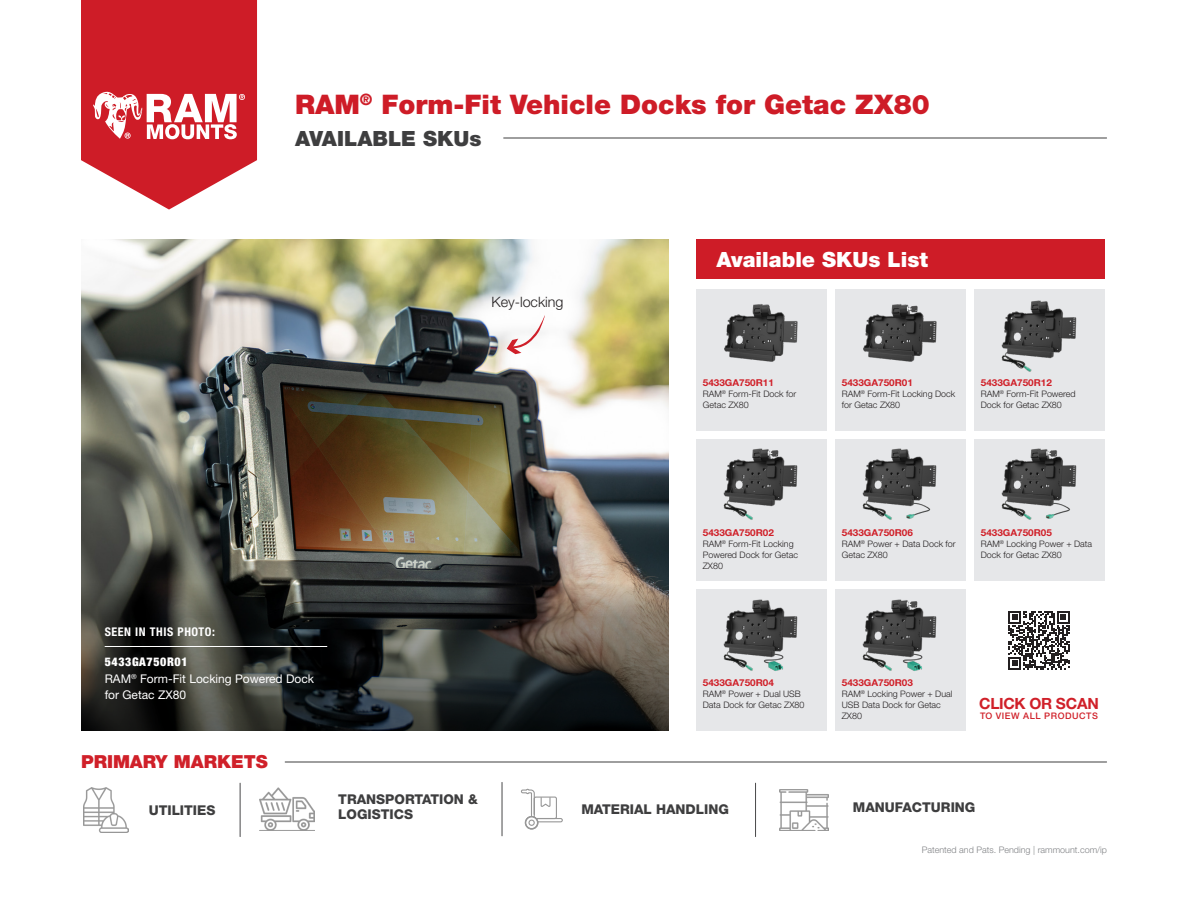
<style>
.page{position:relative;width:1188px;height:918px;background:#fff}
.page>*{position:absolute;margin:0;border:0;box-sizing:border-box;transform-origin:0 0}
.t1{font:900 27px "Helvetica Neue LT Std";color:#ce1c27}
.Subtitle_14_gray_points_indent{font:900 21px "Helvetica Neue LT Std";color:#fff}
.Subtitle_14_gray_points_indent-2{font:900 21px "Helvetica Neue LT Std";color:#3e3e3f}
.Subtitle_14_gray_points_indent-3{font:900 18px "Helvetica Neue LT Std";color:#d02029}
.RED_Part_numbers{font:700 15.45px "Helvetica Neue LT Std";letter-spacing:-.02em;color:#d02029}
.Features_aligned_to_the_center{font:300 14.25px "Helvetica Neue LT Std";color:#231f20}
._9_points{font:800 13.5px "Helvetica Neue LT Std";color:#3e3e3f}
.Picture_Captions_45_Light_white_copy{font:12px/16.5px "Helvetica Neue LT Std";color:#fff}
.SEEN_IN_THIS_PHOTO_white{font:700 condensed 12px "Helvetica Neue LT Std";letter-spacing:.05em;color:#fff}
.Picture_Caption_WHITE{font:900 condensed 12px "Helvetica Neue LT Std";letter-spacing:.05em;color:#fff}
.Features_aligned_to_the_center-2{font:700 9.45px "Helvetica Neue LT Std";color:#d02029;scale:1.04 1}
.Features_aligned_to_the_center-3{font:300 9px/10.9px "Helvetica Neue LT Std";color:#231f20}
.t2{font:300 9px "Helvetica Neue LT Std";color:#808285}
.RED_Part_numbers-2{font:500 9px "Helvetica Neue LT Std";letter-spacing:.06em;color:#d02029}
</style>
<div class="page">
<img style="left:81px;top:240px;width:588px;height:343px">
<div style="left:696px;top:240px;width:408px;height:39px;background:#ce1c27"></div>
<hr style="left:504px;top:138px;width:603px;height:1px;background:#3e3e3f">
<hr style="left:240px;top:783px;width:1px;height:54px;background:#3e3e3f">
<hr style="left:755px;top:783px;width:1px;height:54px;background:#3e3e3f">
<hr style="left:502px;top:782px;width:1px;height:54px;background:#3e3e3f">
<hr style="left:285px;top:762px;width:822px;height:1px;background:#3e3e3f">
<svg style="left:1008px;top:611px;width:62px;height:59px"></svg>
<img style="left:260px;top:787px;width:54px;height:44px">
<img style="left:779px;top:789px;width:50px;height:42px">
<svg style="left:507px;top:308px;width:41px;height:46px"></svg>
<div style="left:696px;top:289px;width:130px;height:142px;background:#e6e7e9"></div>
<div style="left:696px;top:439px;width:130px;height:142px;background:#e6e7e9"></div>
<div style="left:696px;top:589px;width:130px;height:142px;background:#e6e7e9"></div>
<div style="left:835px;top:289px;width:130px;height:142px;background:#e6e7e9"></div>
<div style="left:835px;top:439px;width:130px;height:142px;background:#e6e7e9"></div>
<div style="left:835px;top:589px;width:130px;height:142px;background:#e6e7e9"></div>
<div style="left:974px;top:289px;width:130px;height:142px;background:#e6e7e9"></div>
<div style="left:974px;top:439px;width:130px;height:142px;background:#e6e7e9"></div>
<img style="left:863px;top:304px;width:74px;height:58px">
<img style="left:862px;top:448px;width:75px;height:72px">
<img style="left:862px;top:599px;width:75px;height:72px">
<img style="left:724px;top:304px;width:74px;height:58px">
<img style="left:723px;top:448px;width:75px;height:72px">
<img style="left:723px;top:599px;width:75px;height:72px">
<img style="left:1002px;top:300px;width:75px;height:72px">
<img style="left:1002px;top:448px;width:75px;height:72px">
<img style="left:83px;top:787px;width:45px;height:45px">
<svg style="left:521px;top:788px;width:42px;height:42px"></svg>
<svg style="left:81px;top:583px;width:588px;height:148px;background:#343431"></svg>
<hr style="left:105px;top:646px;width:222px;height:1px;background:#fff">
<svg style="left:81px;top:0;width:176px;height:210px"></svg>
<h1 class="t1" style="left:295px;top:88px;width:636px">RAM<sup>®</sup> Form-Fit Vehicle Docks for Getac ZX80</h1>
<p class="Subtitle_14_gray_points_indent-2" style="left:295px;top:125px;width:188px">AVAILABLE SKUs</p>
<p class="Features_aligned_to_the_center" style="left:491px;top:293px;width:74px">Key-locking</p>
<p class="Subtitle_14_gray_points_indent" style="left:716px;top:247px;width:213px">Available SKUs List</p>
<p class="Features_aligned_to_the_center-2" style="left:703px;top:377px;width:70px">5433GA750R11</p>
<p class="Features_aligned_to_the_center-3" style="left:703px;top:389px;width:95px">RAM<sup>®</sup> Form-Fit Dock for<br>Getac ZX80</p>
<p class="Features_aligned_to_the_center-2" style="left:842px;top:377px;width:70px">5433GA750R01</p>
<p class="Features_aligned_to_the_center-3" style="left:842px;top:389px;width:115px">RAM<sup>®</sup> Form-Fit Locking Dock for Getac ZX80</p>
<p class="Features_aligned_to_the_center-2" style="left:981px;top:377px;width:70px">5433GA750R12</p>
<p class="Features_aligned_to_the_center-3" style="left:981px;top:389px;width:96px">RAM<sup>®</sup> Form-Fit Powered<br>Dock for Getac ZX80</p>
<p class="SEEN_IN_THIS_PHOTO_white" style="left:105px;top:625px;width:112px">SEEN IN THIS PHOTO:</p>
<p class="Picture_Caption_WHITE" style="left:105px;top:655px;width:84px">5433GA750R01</p>
<p class="Picture_Captions_45_Light_white_copy" style="left:105px;top:670px;width:211px">RAM<sup>®</sup> Form-Fit Locking Powered Dock for Getac ZX80</p>
<p class="Subtitle_14_gray_points_indent-3" style="left:81px;top:751px;width:188px">PRIMARY MARKETS</p>
<p class="_9_points" style="left:149px;top:802px;width:68px">UTILITIES</p>
<p class="_9_points" style="left:338px;top:791px;width:141px">TRANSPORTATION &amp;</p>
<p class="_9_points" style="left:338px;top:806px;width:76px">LOGISTICS</p>
<p class="Features_aligned_to_the_center-2" style="left:703px;top:527px;width:70px">5433GA750R02</p>
<p class="Features_aligned_to_the_center-3" style="left:703px;top:538px;width:97px">RAM<sup>®</sup> Form-Fit Locking<br>Powered Dock for Getac<br>ZX80</p>
<p class="Features_aligned_to_the_center-2" style="left:842px;top:527px;width:70px">5433GA750R06</p>
<p class="Features_aligned_to_the_center-3" style="left:842px;top:538px;width:115px">RAM<sup>®</sup> Power + Data Dock for<br>Getac ZX80</p>
<p class="Features_aligned_to_the_center-2" style="left:981px;top:527px;width:70px">5433GA750R05</p>
<p class="Features_aligned_to_the_center-3" style="left:981px;top:538px;width:113px">RAM<sup>®</sup> Locking Power + Data<br>Dock for Getac ZX80</p>
<p class="Features_aligned_to_the_center-2" style="left:703px;top:677px;width:70px">5433GA750R04</p>
<p class="Features_aligned_to_the_center-3" style="left:703px;top:688px;width:103px">RAM<sup>®</sup> Power + Dual USB<br>Data Dock for Getac ZX80</p>
<p class="Features_aligned_to_the_center-2" style="left:842px;top:677px;width:70px">5433GA750R03</p>
<p class="Features_aligned_to_the_center-3" style="left:842px;top:688px;width:112px">RAM<sup>®</sup> Locking Power + Dual<br>USB Data Dock for Getac<br>ZX80</p>
<p class="RED_Part_numbers" style="left:979px;top:693px;width:121px">CLICK OR SCAN</p>
<p class="RED_Part_numbers-2" style="left:980px;top:710px;width:119px">TO VIEW ALL PRODUCTS</p>
<p class="_9_points" style="left:581px;top:801px;width:149px">MATERIAL HANDLING</p>
<p class="_9_points" style="left:853px;top:799px;width:124px">MANUFACTURING</p>
<p class="t2" style="left:922px;top:844px;width:187px">Patented and Pats. Pending | rammount.com/ip</p>
</div>
